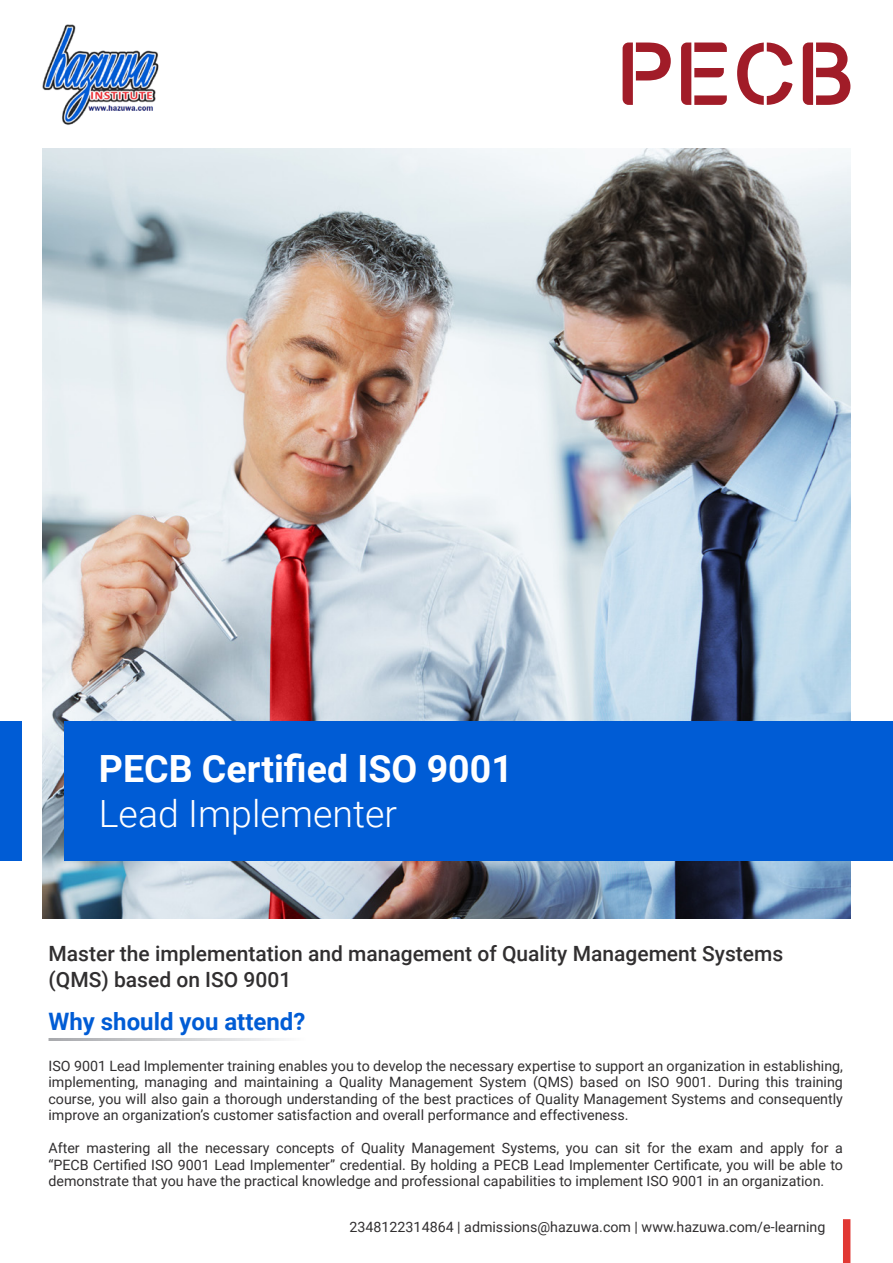
<style>
.page{position:relative;width:893px;height:1263px;background:#fff}
.page>*{position:absolute;margin:0;border:0;box-sizing:border-box;transform-origin:0 0}
.t1{font:700 37.5px "Roboto";color:#fff}
.t2{font:300 37.5px "Roboto";color:#fff}
.t3{font:700 24px "Roboto";color:#005cd5}
.t4{font:500 21px/25.2px "Roboto";color:#312f30}
.Bullet_Points{font:14.25px/16.5px "Roboto";color:#312f30;text-align:justify}
</style>
<div class="page">
<img style="left:43px;top:149px;width:807px;height:769px">
<div style="left:65px;top:721px;width:828px;height:140px;background:#005cd5"></div>
<div style="left:0;top:721px;width:21px;height:140px;background:#005cd5"></div>
<div style="left:843px;top:1219px;width:7px;height:44px;background:#e13733"></div>
<svg style="left:623px;top:43px;width:48px;height:62px"></svg>
<svg style="left:681px;top:43px;width:46px;height:62px"></svg>
<svg style="left:737px;top:43px;width:55px;height:62px"></svg>
<svg style="left:803px;top:43px;width:47px;height:62px"></svg>
<img style="left:42px;top:24px;width:117px;height:101px">
<p class="t1" style="left:99px;top:742px;width:415px">PECB Certified ISO 9001</p>
<p class="t2" style="left:99px;top:787px;width:300px">Lead Implementer</p>
<p class="t4" style="left:49px;top:940px;width:736px">Master the implementation and management of Quality Management Systems (QMS) based on ISO 9001</p>
<p class="t3" style="left:49px;top:1005px;width:258px">Why should you attend?</p>
<p class="Bullet_Points" style="left:49px;top:1057px;width:796px">ISO 9001 Lead Implementer training enables you to develop the necessary expertise to support an organization in establishing, implementing, managing and maintaining a Quality Management System (QMS) based on ISO 9001. During this training course, you will also gain a thorough understanding of the best practices of Quality Management Systems and consequently improve an organization’s customer satisfaction and overall performance and effectiveness.</p>
<p class="Bullet_Points" style="left:49px;top:1139px;width:796px">After mastering all the necessary concepts of Quality Management Systems, you can sit for the exam and apply for a “PECB Certified ISO 9001 Lead Implementer” credential. By holding a PECB Lead Implementer Certificate, you will be able to demonstrate that you have the practical knowledge and professional capabilities to implement ISO 9001 in an organization.</p>
<p class="Bullet_Points" style="left:350px;top:1218px;width:477px">2348122314864 | admissions@hazuwa.com | www.hazuwa.com/e-learning</p>
</div>
